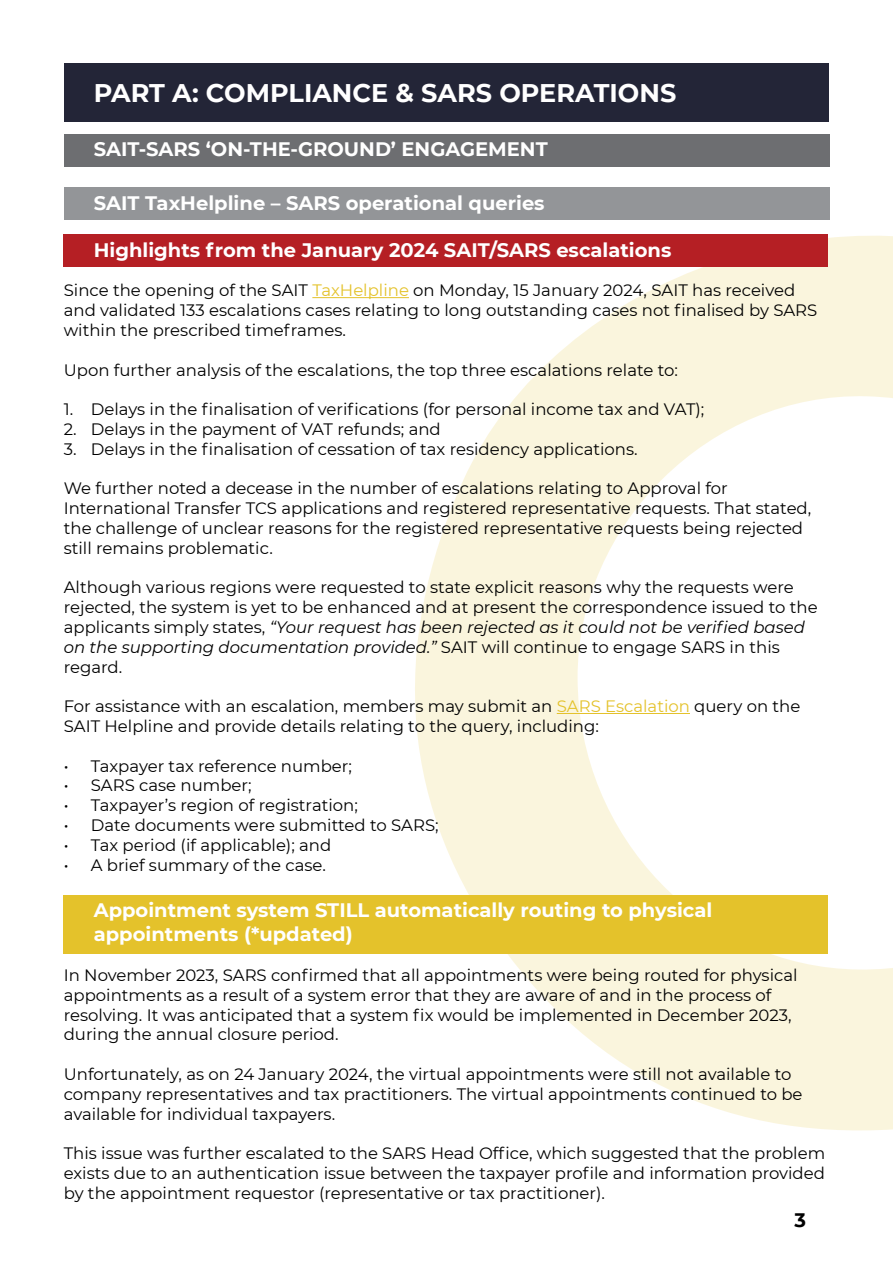
<style>
.page{position:relative;width:893px;height:1263px;background:#fff}
.page>*{position:absolute;margin:0;border:0;box-sizing:border-box;transform-origin:0 0}
.t1{font:700 25.5px "Montserrat";color:#fff}
.t2{font:700 19.5px/24px "Montserrat";color:#fff}
.t3{font:700 19.5px "Montserrat";color:#000}
.t4{font:16.5px/19.8px "Montserrat";color:#000}
.s1{color:#e4c22b}
.s2{font-style:italic}
</style>
<div class="page">
<div style="left:64px;top:895px;width:764px;height:58px;background:#e4c22b"></div>
<svg style="left:401px;top:235px;width:492px;height:896px"></svg>
<div style="left:64px;top:234px;width:764px;height:32px;background:#b51f24"></div>
<div style="left:64px;top:188px;width:765px;height:32px;background:#939598"></div>
<div style="left:64px;top:135px;width:765px;height:32px;background:#6d6e71"></div>
<div style="left:64px;top:64px;width:764px;height:58px;background:#232537"></div>
<hr style="left:312px;top:297px;width:97px;height:1px;background:#e4c22b">
<hr style="left:557px;top:713px;width:133px;height:1px;background:#e4c22b">
<h1 class="t1" style="left:94px;top:75px;width:584px">PART A: COMPLIANCE &amp; SARS OPERATIONS</h1>
<p class="t2" style="left:94px;top:136px;width:455px">SAIT-SARS ‘ON-THE-GROUND’ ENGAGEMENT</p>
<p class="t2" style="left:94px;top:190px;width:452px">SAIT TaxHelpline – SARS operational queries</p>
<p class="t2" style="left:94px;top:237px;width:579px">Highlights from the January 2024 SAIT/SARS escalations</p>
<p class="t4" style="left:64px;top:280px;width:755px">Since the opening of the SAIT <span class="s1">TaxHelpline</span> on Monday, 15 January 2024, SAIT has received and validated 133 escalations cases relating to long outstanding cases not finalised by SARS within the prescribed timeframes.</p>
<p class="t4" style="left:64px;top:359px;width:616px">Upon further analysis of the escalations, the top three escalations relate to:</p>
<p class="t4" style="left:64px;top:399px;width:642px">1. Delays in the finalisation of verifications (for personal income tax and VAT);</p>
<p class="t4" style="left:64px;top:419px;width:379px">2. Delays in the payment of VAT refunds; and</p>
<p class="t4" style="left:64px;top:438px;width:575px">3. Delays in the finalisation of cessation of tax residency applications.</p>
<p class="t4" style="left:64px;top:478px;width:749px">We further noted a decease in the number of escalations relating to Approval for International Transfer TCS applications and registered representative requests. That stated, the challenge of unclear reasons for the registered representative requests being rejected still remains problematic.</p>
<p class="t4" style="left:64px;top:577px;width:755px">Although various regions were requested to state explicit reasons why the requests were rejected, the system is yet to be enhanced and at present the correspondence issued to the applicants simply states, <span class="s2">“Your request has been rejected as it could not be verified based on the supporting documentation provided.”</span> SAIT will continue to engage SARS in this regard.</p>
<p class="t4" style="left:64px;top:696px;width:738px">For assistance with an escalation, members may submit an <span class="s1">SARS Escalation</span> query on the<br>SAIT Helpline and provide details relating to the query, including:</p>
<p class="t4" style="left:64px;top:755px;width:290px">• Taxpayer tax reference number;</p>
<p class="t4" style="left:64px;top:775px;width:189px">• SARS case number;</p>
<p class="t4" style="left:64px;top:795px;width:296px">• Taxpayer’s region of registration;</p>
<p class="t4" style="left:64px;top:815px;width:376px">• Date documents were submitted to SARS;</p>
<p class="t4" style="left:64px;top:834px;width:269px">• Tax period (if applicable); and</p>
<p class="t4" style="left:64px;top:854px;width:264px">• A brief summary of the case.</p>
<p class="t2" style="left:94px;top:897px;width:620px">Appointment system STILL automatically routing to physical appointments (*updated)</p>
<p class="t4" style="left:64px;top:965px;width:735px">In November 2023, SARS confirmed that all appointments were being routed for physical appointments as a result of a system error that they are aware of and in the process of resolving. It was anticipated that a system fix would be implemented in December 2023, during the annual closure period.</p>
<p class="t4" style="left:64px;top:1064px;width:740px">Unfortunately, as on 24 January 2024, the virtual appointments were still not available to company representatives and tax practitioners. The virtual appointments continued to be available for individual taxpayers.</p>
<p class="t4" style="left:64px;top:1143px;width:763px;text-align:justify">This issue was further escalated to the SARS Head Office, which suggested that the problem exists due to an authentication issue between the taxpayer profile and information provided by the appointment requestor (representative or tax practitioner).</p>
<p class="t3" style="left:794px;top:1206px;width:13px">3</p>
</div>
